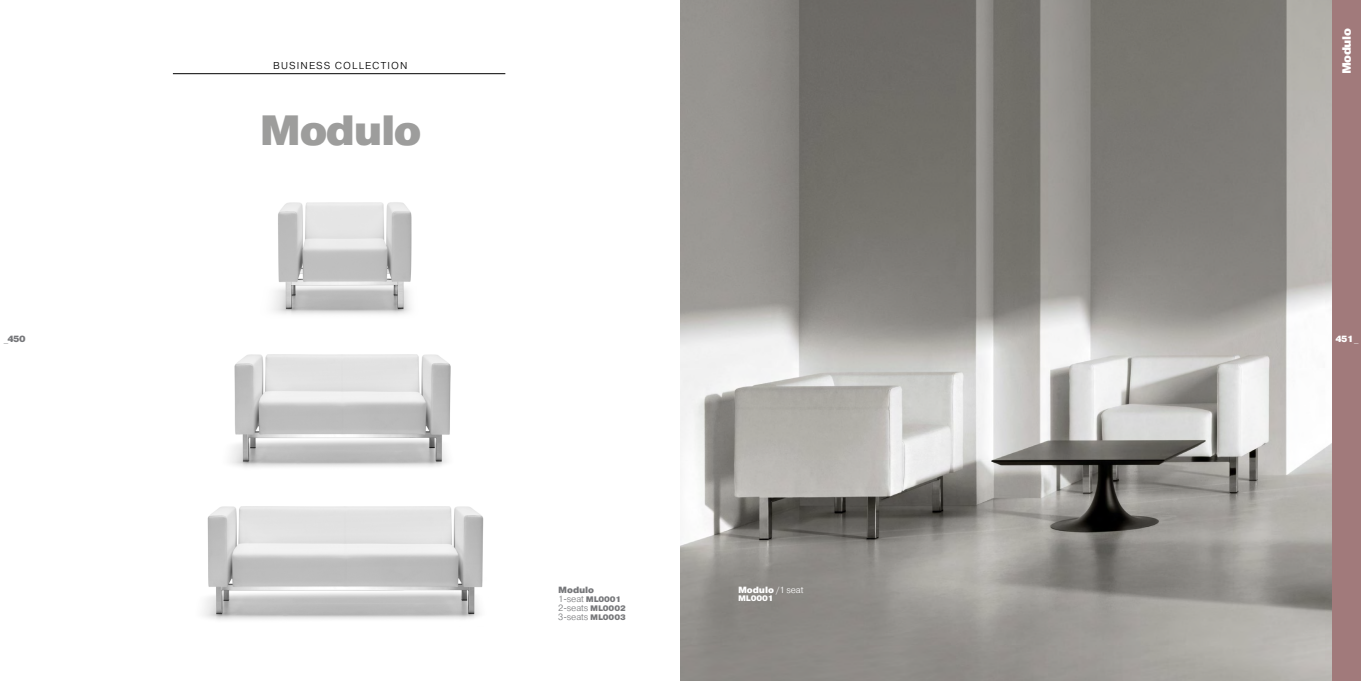
<style>
.page{position:relative;width:1361px;height:681px;background:#fff}
.page>*{position:absolute;margin:0;border:0;box-sizing:border-box;transform-origin:0 0}
.t1{font:900 42.3px "Pragmatica";letter-spacing:-.04em;color:#9d9d9c}
.t2{font:900 12px "Pragmatica";letter-spacing:-.04em;color:#fff}
.t3{font:300 10px "Pragmatica";letter-spacing:.11em;color:#000}
.t4{font:300 9px "Pragmatica";letter-spacing:-.01em;color:#76777a}
.t5{font:900 9px "Pragmatica";letter-spacing:-.01em;color:#fff}
.t6{font:900 9px "Pragmatica";letter-spacing:-.01em;color:#76777a}
.t7{font:900 8px "Pragmatica";letter-spacing:-.01em;color:#fff}
.s1{font-weight:300}
.s2{font-weight:900;font-size:8px}
</style>
<div class="page">
<img style="left:230px;top:354px;width:221px;height:114px">
<img style="left:203px;top:506px;width:281px;height:114px">
<img style="left:272px;top:202px;width:140px;height:113px">
<img style="left:680px;top:0;width:652px;height:680px">
<hr style="left:173px;top:73px;width:332px;height:1px;background:#000">
<div style="left:1332px;top:0;width:29px;height:680px;background:#a17a7b"></div>
<p class="t3" style="left:273px;top:59px;width:136px">BUSINESS COLLECTION</p>
<p class="t1" style="left:259px;top:103px;width:164px">Modulo</p>
<p class="t2" style="left:1339px;top:74px;width:48px;rotate:-90deg">Modulo</p>
<p class="t6" style="left:4px;top:333px;width:23px"><span class="s1">_</span>450</p>
<p class="t5" style="left:1335px;top:333px;width:25px">451 <span class="s1">_</span></p>
<p class="t6" style="left:558px;top:583px;width:37px">Modulo</p>
<p class="t4" style="left:558px;top:592px;width:65px">1-seat <span class="s2">ML0001</span></p>
<p class="t4" style="left:558px;top:601px;width:69px">2-seats <span class="s2">ML0002</span></p>
<p class="t4" style="left:558px;top:610px;width:69px">3-seats <span class="s2">ML0003</span></p>
<p class="t5" style="left:738px;top:583px;width:67px">Modulo <span class="s1">/1 seat</span></p>
<p class="t7" style="left:738px;top:592px;width:37px">ML0001</p>
</div>
